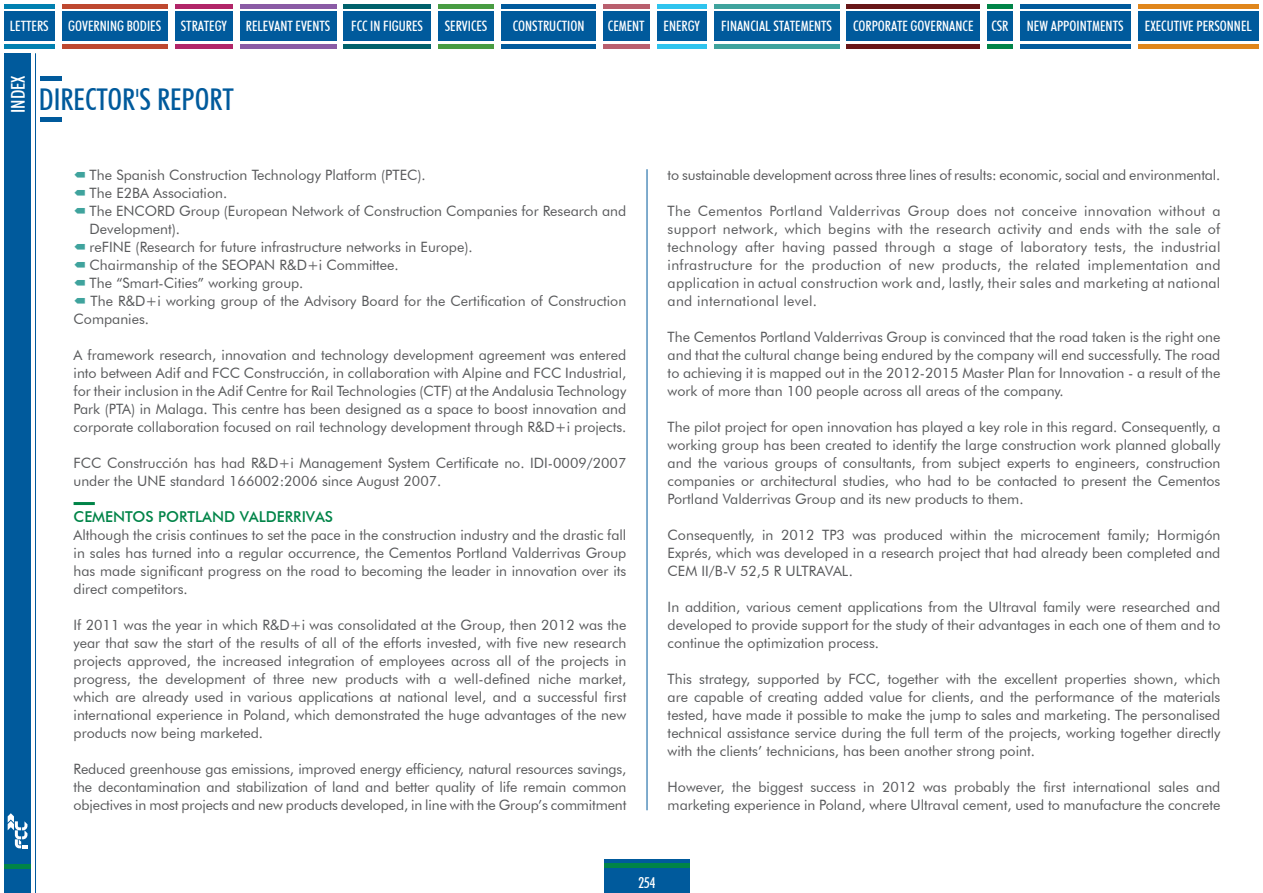
<style>
.page{position:relative;width:1263px;height:893px;background:#fff}
.page>*{position:absolute;margin:0;border:0;box-sizing:border-box;transform-origin:0 0}
.t1{font:500 condensed 30px "Futura BT";color:#005a9c}
.t2{font:500 condensed 19.05px "Futura BT";color:#fff}
.t3{font:500 15px "Futura BT";color:#008448}
.t4{font:500 condensed 15px "Futura BT";color:#fff}
.t5{font:14.25px/18px "Futura BT";color:#58595b;text-align:justify}
.t6{font:500 condensed 14.25px "Futura BT";color:#fff}
</style>
<div class="page">
<hr style="left:40px;top:77px;width:21px;height:4px;background:#005a9c">
<hr style="left:40px;top:117px;width:21px;height:4px;background:#005a9c">
<hr style="left:74px;top:502px;width:21px;height:3px;background:#008448">
<div style="left:604px;top:868px;width:85px;height:25px;background:#005a9c"></div>
<div style="left:604px;top:859px;width:85px;height:5px;background:#005a9c"></div>
<hr style="left:604px;top:864px;width:85px;height:4px;background:#008448">
<hr style="left:647px;top:169px;width:1px;height:641px;background:#005a9c">
<div style="left:4px;top:12px;width:50px;height:29px;background:#005a9c"></div>
<div style="left:4px;top:4px;width:50px;height:5px;background:#0080b0"></div>
<hr style="left:4px;top:45px;width:50px;height:4px;background:#0080b0">
<div style="left:62px;top:12px;width:106px;height:29px;background:#005a9c"></div>
<div style="left:62px;top:4px;width:106px;height:5px;background:#be482f"></div>
<hr style="left:62px;top:45px;width:106px;height:4px;background:#be482f">
<div style="left:175px;top:12px;width:58px;height:29px;background:#005a9c"></div>
<div style="left:175px;top:4px;width:58px;height:5px;background:#b12568"></div>
<hr style="left:175px;top:45px;width:58px;height:4px;background:#b12568">
<div style="left:240px;top:12px;width:96px;height:29px;background:#005a9c"></div>
<div style="left:240px;top:4px;width:96px;height:5px;background:#8a5ba5"></div>
<hr style="left:240px;top:45px;width:96px;height:4px;background:#8a5ba5">
<div style="left:344px;top:12px;width:87px;height:29px;background:#005a9c"></div>
<div style="left:344px;top:4px;width:87px;height:5px;background:#00616b"></div>
<hr style="left:344px;top:45px;width:87px;height:4px;background:#00616b">
<div style="left:501px;top:12px;width:95px;height:29px;background:#005a9c"></div>
<div style="left:501px;top:4px;width:95px;height:5px;background:#005a9c"></div>
<hr style="left:501px;top:45px;width:95px;height:4px;background:#005a9c">
<div style="left:603px;top:12px;width:46px;height:29px;background:#005a9c"></div>
<div style="left:603px;top:4px;width:46px;height:5px;background:#b95f6e"></div>
<hr style="left:603px;top:45px;width:46px;height:4px;background:#b95f6e">
<div style="left:657px;top:12px;width:50px;height:29px;background:#005a9c"></div>
<div style="left:657px;top:4px;width:50px;height:5px;background:#2fc4ee"></div>
<hr style="left:657px;top:45px;width:50px;height:4px;background:#2fc4ee">
<div style="left:714px;top:12px;width:125px;height:29px;background:#005a9c"></div>
<div style="left:714px;top:4px;width:125px;height:5px;background:#3fa39d"></div>
<hr style="left:714px;top:45px;width:125px;height:4px;background:#3fa39d">
<div style="left:847px;top:12px;width:133px;height:29px;background:#005a9c"></div>
<div style="left:847px;top:4px;width:133px;height:5px;background:#671618"></div>
<hr style="left:847px;top:45px;width:133px;height:4px;background:#671618">
<div style="left:987px;top:12px;width:25px;height:29px;background:#005a9c"></div>
<div style="left:987px;top:4px;width:25px;height:5px;background:#008448"></div>
<hr style="left:987px;top:45px;width:25px;height:4px;background:#008448">
<div style="left:1138px;top:12px;width:121px;height:29px;background:#005a9c"></div>
<div style="left:1138px;top:4px;width:121px;height:5px;background:#e0861b"></div>
<hr style="left:1138px;top:45px;width:121px;height:4px;background:#e0861b">
<div style="left:1020px;top:12px;width:110px;height:29px;background:#005a9c"></div>
<div style="left:1020px;top:4px;width:110px;height:5px;background:#005a9c"></div>
<hr style="left:1020px;top:45px;width:110px;height:4px;background:#005a9c">
<div style="left:438px;top:12px;width:56px;height:29px;background:#005a9c"></div>
<div style="left:438px;top:4px;width:56px;height:5px;background:#489c42"></div>
<hr style="left:438px;top:45px;width:56px;height:4px;background:#489c42">
<hr style="left:35px;top:53px;width:1px;height:840px;background:#005a9c">
<div style="left:4px;top:53px;width:27px;height:807px;background:#005a9c"></div>
<div style="left:4px;top:867px;width:27px;height:26px;background:#005a9c"></div>
<svg style="left:8px;top:813px;width:19px;height:35px"></svg>
<hr style="left:4px;top:860px;width:27px;height:4px;background:#005a9c">
<hr style="left:4px;top:864px;width:27px;height:4px;background:#008448">
<p class="t6" style="left:10px;top:18px;width:39px">LETTERS</p>
<p class="t6" style="left:68px;top:18px;width:94px">GOVERNING BODIES</p>
<p class="t6" style="left:181px;top:18px;width:48px">STRATEGY</p>
<p class="t6" style="left:246px;top:18px;width:86px">RELEVANT EVENTS</p>
<p class="t6" style="left:351px;top:18px;width:73px">FCC IN FIGURES</p>
<p class="t6" style="left:445px;top:18px;width:44px">SERVICES</p>
<p class="t6" style="left:513px;top:18px;width:73px">CONSTRUCTION</p>
<p class="t6" style="left:608px;top:18px;width:13px">CEMENT</p>
<p class="t6" style="left:664px;top:18px;width:13px">ENERG</p>
<p class="t6" style="left:694px;top:18px;width:7px">Y</p>
<p class="t6" style="left:721px;top:18px;width:112px">FINANCIAL STATEMENTS</p>
<p class="t6" style="left:853px;top:18px;width:122px">CORPORATE GOVERNANCE</p>
<p class="t6" style="left:991px;top:18px;width:19px">CSR</p>
<p class="t6" style="left:1027px;top:18px;width:98px">NEW APPOINTMENTS</p>
<p class="t6" style="left:1145px;top:18px;width:108px">EXECUTIVE PERSONNEL</p>
<h2 class="t2" style="left:6px;top:113px;width:39px;rotate:-90deg">INDEX</h2>
<h1 class="t1" style="left:39px;top:81px;width:197px">DIRECTOR'S REPORT</h1>
<p class="t5" style="left:90px;top:166px;width:338px">The Spanish Construction Technology Platform (PTEC).</p>
<p class="t5" style="left:90px;top:184px;width:139px">The E2BA Association.</p>
<p class="t5" style="left:90px;top:202px;width:538px">The ENCORD Group (European Network of Construction Companies for Research and</p>
<p class="t5" style="left:90px;top:220px;width:92px">Development).</p>
<p class="t5" style="left:90px;top:238px;width:385px">reFINE (Research for future infrastructure networks in Europe).</p>
<p class="t5" style="left:90px;top:256px;width:311px">Chairmanship of the SEOPAN R&amp;D+i Committee.</p>
<p class="t5" style="left:90px;top:274px;width:215px">The “Smart-Cities” working group.</p>
<p class="t5" style="left:91px;top:292px;width:537px">The R&amp;D+i working group of the Advisory Board for the Certification of Construction</p>
<p class="t5" style="left:74px;top:310px;width:77px">Companies.</p>
<p class="t5" style="left:74px;top:346px;width:554px">A framework research, innovation and technology development agreement was entered into between Adif and FCC Construcción, in collaboration with Alpine and FCC Industrial, for their inclusion in the Adif Centre for Rail Technologies (CTF) at the Andalusia Technology Park (PTA) in Malaga. This centre has been designed as a space to boost innovation and corporate collaboration focused on rail technology development through R&amp;D+i projects.</p>
<p class="t5" style="left:74px;top:454px;width:554px">FCC Construcción has had R&amp;D+i Management System Certificate no. IDI-0009/2007 under the UNE standard 166002:2006 since August 2007.</p>
<p class="t3" style="left:74px;top:508px;width:261px">CEMENTOS PORTLAND VALDERRIVAS</p>
<p class="t5" style="left:74px;top:526px;width:554px">Although the crisis continues to set the pace in the construction industry and the drastic fall in sales has turned into a regular occurrence, the Cementos Portland Valderrivas Group has made significant progress on the road to becoming the leader in innovation over its direct competitors.</p>
<p class="t5" style="left:74px;top:616px;width:554px">If 2011 was the year in which R&amp;D+i was consolidated at the Group, then 2012 was the year that saw the start of the results of all of the efforts invested, with five new research projects approved, the increased integration of employees across all of the projects in progress, the development of three new products with a well-defined niche market, which are already used in various applications at national level, and a successful first international experience in Poland, which demonstrated the huge advantages of the new products now being marketed.</p>
<p class="t5" style="left:74px;top:760px;width:554px">Reduced greenhouse gas emissions, improved energy efficiency, natural resources savings, the decontamination and stabilization of land and better quality of life remain common objectives in most projects and new products developed, in line with the Group’s commitment</p>
<p class="t5" style="left:668px;top:166px;width:554px">to sustainable development across three lines of results: economic, social and environmental.</p>
<p class="t5" style="left:668px;top:202px;width:554px">The Cementos Portland Valderrivas Group does not conceive innovation without a support network, which begins with the research activity and ends with the sale of technology after having passed through a stage of laboratory tests, the industrial infrastructure for the production of new products, the related implementation and application in actual construction work and, lastly, their sales and marketing at national and international level.</p>
<p class="t5" style="left:668px;top:328px;width:554px">The Cementos Portland Valderrivas Group is convinced that the road taken is the right one and that the cultural change being endured by the company will end successfully. The road to achieving it is mapped out in the 2012-2015 Master Plan for Innovation - a result of the work of more than 100 people across all areas of the company.</p>
<p class="t5" style="left:668px;top:418px;width:554px">The pilot project for open innovation has played a key role in this regard. Consequently, a working group has been created to identify the large construction work planned globally and the various groups of consultants, from subject experts to engineers, construction companies or architectural studies, who had to be contacted to present the Cementos Portland Valderrivas Group and its new products to them.</p>
<p class="t5" style="left:668px;top:526px;width:554px">Consequently, in 2012 TP3 was produced within the microcement family; Hormigón Exprés, which was developed in a research project that had already been completed and CEM II/B-V 52,5 R ULTRAVAL.</p>
<p class="t5" style="left:668px;top:598px;width:554px">In addition, various cement applications from the Ultraval family were researched and developed to provide support for the study of their advantages in each one of them and to continue the optimization process.</p>
<p class="t5" style="left:668px;top:670px;width:554px">This strategy, supported by FCC, together with the excellent properties shown, which are capable of creating added value for clients, and the performance of the materials tested, have made it possible to make the jump to sales and marketing. The personalised technical assistance service during the full term of the projects, working together directly with the clients’ technicians, has been another strong point.</p>
<p class="t5" style="left:668px;top:778px;width:554px">However, the biggest success in 2012 was probably the first international sales and marketing experience in Poland, where Ultraval cement, used to manufacture the concrete</p>
<p class="t4" style="left:638px;top:873px;width:19px">254</p>
</div>
